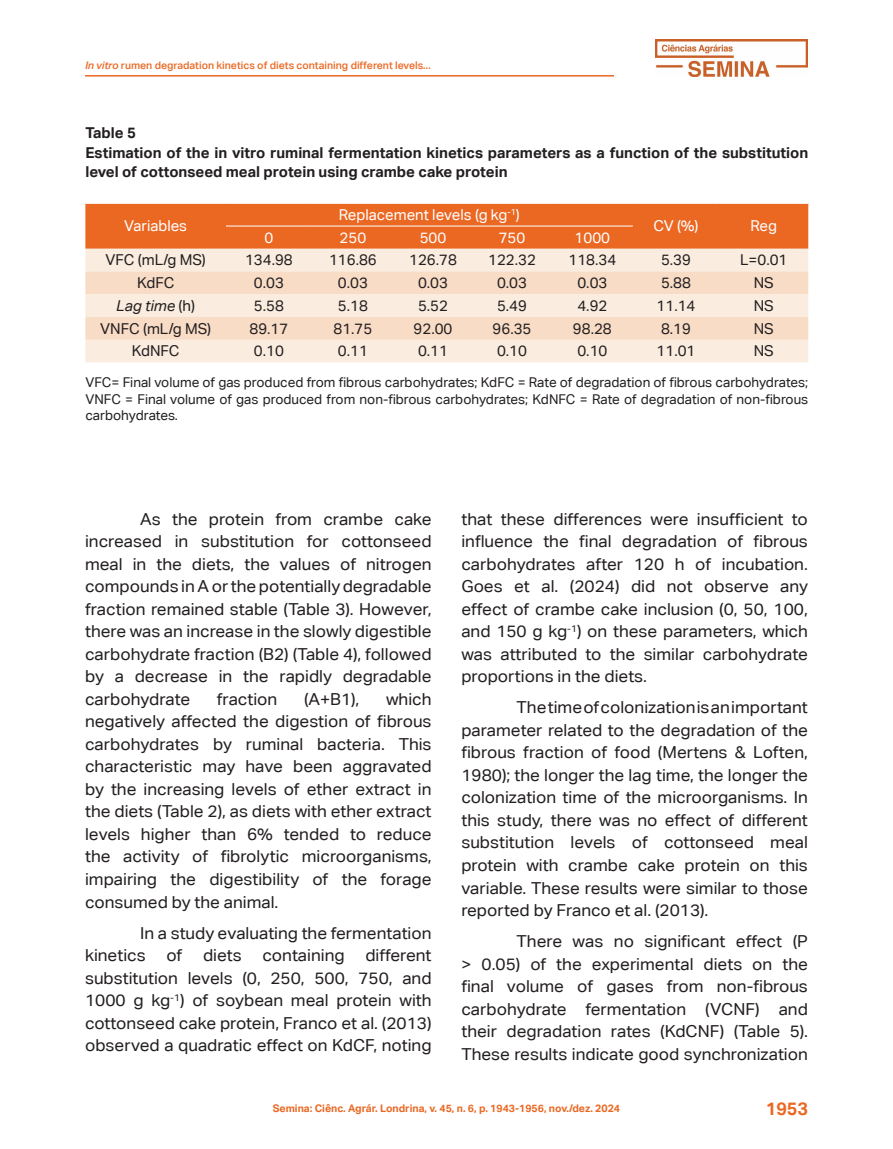
<style>
.page{position:relative;width:893px;height:1149px;background:#fff}
.page>*{position:absolute;margin:0;border:0;box-sizing:border-box;transform-origin:0 0}
.t1{font:700 18px "Aktiv Grotesk Corp";color:#eb6823}
.corpo_do_texto{font:16.5px/22.5px "Aktiv Grotesk Corp";color:#231f20;text-align:justify;scale:1.04 1}
.texto_tabela{font:15px "Aktiv Grotesk Corp";color:#231f20}
.título_Tabela{font:700 15px/19.5px "Aktiv Grotesk Corp";color:#231f20}
.texto_tabela-2{font:15px "Aktiv Grotesk Corp";color:#fff}
.texto_tabela-3{font:italic 15px "Aktiv Grotesk Corp";color:#231f20}
.legenda_de_tabela{font:13.5px/16.5px "Aktiv Grotesk Corp";color:#231f20;text-align:justify}
.t2{font:500 10.5px "Aktiv Grotesk Corp";color:#eb6823}
.t3{font:700 10.5px "Aktiv Grotesk Corp";color:#eb6823}
.s1{font-style:italic}
.s2{font-style:normal}
</style>
<div class="page">
<hr style="left:85px;top:75px;width:529px;height:1px;background:#eb6823">
<img style="left:656px;top:39px;width:152px;height:37px">
<div style="left:85px;top:204px;width:723px;height:45px;background:#eb6823"></div>
<div style="left:85px;top:249px;width:723px;height:113px;background:#faede0"></div>
<svg style="left:85px;top:271px;width:723px;height:68px;background:#f8e1cf"></svg>
<hr style="left:226px;top:225px;width:86px;height:1px;background:#fff">
<hr style="left:312px;top:225px;width:82px;height:1px;background:#fff">
<hr style="left:394px;top:225px;width:78px;height:1px;background:#fff">
<hr style="left:472px;top:225px;width:80px;height:1px;background:#fff">
<hr style="left:552px;top:225px;width:81px;height:1px;background:#fff">
<p class="t2" style="left:85px;top:59px;width:347px"><span class="s1">In vitro</span> rumen degradation kinetics of diets containing different levels...</p>
<p class="título_Tabela" style="left:85px;top:123px;width:52px">Table 5</p>
<p class="título_Tabela" style="left:85px;top:142px;width:724px">Estimation of the in vitro ruminal fermentation kinetics parameters as a function of the substitution level of cottonseed meal protein using crambe cake protein</p>
<p class="texto_tabela-2" style="left:124px;top:217px;width:64px">Variables</p>
<p class="texto_tabela-2" style="left:339px;top:206px;width:182px">Replacement levels (g kg<sup>-1</sup>)</p>
<p class="texto_tabela-2" style="left:264px;top:228px;width:10px">0</p>
<p class="texto_tabela-2" style="left:340px;top:228px;width:28px">250</p>
<p class="texto_tabela-2" style="left:420px;top:228px;width:28px">500</p>
<p class="texto_tabela-2" style="left:499px;top:228px;width:28px">750</p>
<p class="texto_tabela-2" style="left:575px;top:228px;width:37px">1000</p>
<p class="texto_tabela-2" style="left:654px;top:217px;width:46px">CV (%)</p>
<p class="texto_tabela-2" style="left:750px;top:217px;width:28px">Reg</p>
<p class="texto_tabela" style="left:106px;top:251px;width:102px">VFC (mL/g MS)</p>
<p class="texto_tabela" style="left:245px;top:251px;width:49px">134.98</p>
<p class="texto_tabela" style="left:329px;top:251px;width:49px">116.86</p>
<p class="texto_tabela" style="left:409px;top:251px;width:49px">126.78</p>
<p class="texto_tabela" style="left:488px;top:251px;width:49px">122.32</p>
<p class="texto_tabela" style="left:568px;top:251px;width:49px">118.34</p>
<p class="texto_tabela" style="left:661px;top:251px;width:31px">5.39</p>
<p class="texto_tabela" style="left:740px;top:251px;width:49px">L=0.01</p>
<p class="texto_tabela" style="left:137px;top:274px;width:39px">KdFC</p>
<p class="texto_tabela" style="left:254px;top:274px;width:32px">0.03</p>
<p class="texto_tabela" style="left:338px;top:274px;width:32px">0.03</p>
<p class="texto_tabela" style="left:418px;top:274px;width:31px">0.03</p>
<p class="texto_tabela" style="left:497px;top:274px;width:31px">0.03</p>
<p class="texto_tabela" style="left:577px;top:274px;width:31px">0.03</p>
<p class="texto_tabela" style="left:661px;top:274px;width:31px">5.88</p>
<p class="texto_tabela" style="left:754px;top:274px;width:22px">NS</p>
<p class="texto_tabela-3" style="left:116px;top:297px;width:80px">Lag time <span class="s2">(h)</span></p>
<p class="texto_tabela" style="left:254px;top:297px;width:32px">5.58</p>
<p class="texto_tabela" style="left:338px;top:297px;width:32px">5.18</p>
<p class="texto_tabela" style="left:418px;top:297px;width:31px">5.52</p>
<p class="texto_tabela" style="left:497px;top:297px;width:31px">5.49</p>
<p class="texto_tabela" style="left:577px;top:297px;width:31px">4.92</p>
<p class="texto_tabela" style="left:657px;top:297px;width:40px">11.14</p>
<p class="texto_tabela" style="left:754px;top:297px;width:22px">NS</p>
<p class="texto_tabela" style="left:100px;top:319px;width:112px">VNFC (mL/g MS)</p>
<p class="texto_tabela" style="left:249px;top:319px;width:40px">89.17</p>
<p class="texto_tabela" style="left:333px;top:319px;width:40px">81.75</p>
<p class="texto_tabela" style="left:414px;top:319px;width:40px">92.00</p>
<p class="texto_tabela" style="left:493px;top:319px;width:40px">96.35</p>
<p class="texto_tabela" style="left:573px;top:319px;width:40px">98.28</p>
<p class="texto_tabela" style="left:661px;top:319px;width:31px">8.19</p>
<p class="texto_tabela" style="left:754px;top:319px;width:22px">NS</p>
<p class="texto_tabela" style="left:132px;top:342px;width:49px">KdNFC</p>
<p class="texto_tabela" style="left:254px;top:342px;width:32px">0.10</p>
<p class="texto_tabela" style="left:338px;top:342px;width:32px">0.11</p>
<p class="texto_tabela" style="left:418px;top:342px;width:31px">0.11</p>
<p class="texto_tabela" style="left:497px;top:342px;width:31px">0.10</p>
<p class="texto_tabela" style="left:577px;top:342px;width:31px">0.10</p>
<p class="texto_tabela" style="left:657px;top:342px;width:40px">11.01</p>
<p class="texto_tabela" style="left:754px;top:342px;width:22px">NS</p>
<p class="legenda_de_tabela" style="left:85px;top:374px;width:724px">VFC= Final volume of gas produced from fibrous carbohydrates; KdFC = Rate of degradation of fibrous carbohydrates; VNFC = Final volume of gas produced from non-fibrous carbohydrates; KdNFC = Rate of degradation of non-fibrous carbohydrates.</p>
<p class="corpo_do_texto" style="left:85px;top:507px;width:335px;text-indent:55px">As the protein from crambe cake increased in substitution for cottonseed meal in the diets, the values of nitrogen compounds in A or the potentially degradable fraction remained stable (Table 3). However, there was an increase in the slowly digestible carbohydrate fraction (B2) (Table 4), followed by a decrease in the rapidly degradable carbohydrate</p>
<p class="corpo_do_texto" style="left:217px;top:687px;width:60px">fraction</p>
<p class="corpo_do_texto" style="left:304px;top:687px;width:55px">(A+B1),</p>
<p class="corpo_do_texto" style="left:85px;top:687px;width:335px;text-indent:301px">which negatively affected the digestion of fibrous carbohydrates by ruminal bacteria. This characteristic may have been aggravated by the increasing levels of ether extract in the diets (Table 2), as diets with ether extract levels higher than 6% tended to reduce the activity of fibrolytic microorganisms, impairing the digestibility of the forage consumed by the animal.</p>
<p class="corpo_do_texto" style="left:85px;top:921px;width:335px;text-indent:55px">In a study evaluating the fermentation kinetics</p>
<p class="corpo_do_texto" style="left:85px;top:943px;width:335px;text-indent:280px">different substitution levels (0, 250, 500, 750, and 1000 g kg<sup>-1</sup>) of soybean meal protein with cottonseed cake protein, Franco et al. (2013) observed a quadratic effect on KdCF, noting</p>
<p class="corpo_do_texto" style="left:166px;top:943px;width:17px">of</p>
<p class="corpo_do_texto" style="left:203px;top:943px;width:39px">diets</p>
<p class="corpo_do_texto" style="left:262px;top:943px;width:81px">containing</p>
<p class="corpo_do_texto" style="left:461px;top:507px;width:335px">that these differences were insufficient to influence the final degradation of fibrous carbohydrates after 120 h of incubation.<br>Goes et al. (2024) did not observe any effect of crambe cake inclusion (0, 50, 100, and 150 g kg<sup>-1</sup>) on these parameters, which was attributed to the similar carbohydrate proportions in the diets.</p>
<p class="corpo_do_texto" style="left:461px;top:696px;width:335px;text-indent:55px">The time of colonization is an important parameter related to the degradation of the fibrous fraction of food (Mertens &amp; Loften, 1980); the longer the lag time, the longer the colonization time of the microorganisms. In this study, there was no effect of different substitution levels of cottonseed meal protein with crambe cake protein on this variable. These results were similar to those reported by Franco et al. (2013).</p>
<p class="corpo_do_texto" style="left:461px;top:929px;width:335px;text-indent:55px">There was no significant effect (P &gt; 0.05) of the experimental diets on the final volume of gases from non-fibrous carbohydrate fermentation (VCNF) and their degradation rates (KdCNF) (Table 5).<br>These results indicate good synchronization</p>
<p class="t3" style="left:273px;top:1101px;width:349px">Semina: Ciênc. Agrár. Londrina, v. 45, n. 6, p. 1943-1956, nov./dez. 2024</p>
<p class="t1" style="left:766px;top:1096px;width:44px">1953</p>
</div>
